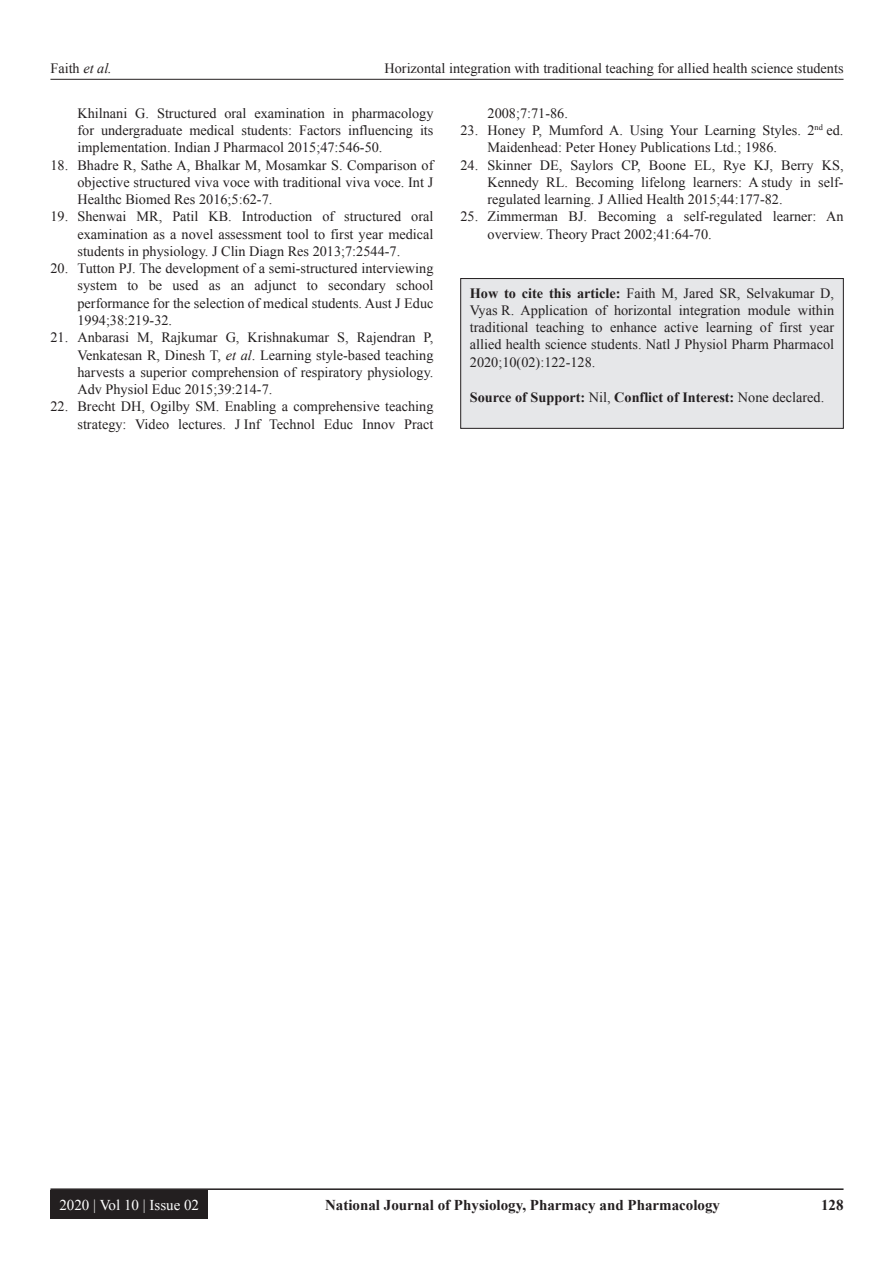
<style>
.page{position:relative;width:894px;height:1263px;background:#fff}
.page>*{position:absolute;margin:0;border:0;box-sizing:border-box;transform-origin:0 0}
.t1{font:700 15px "Times New Roman";color:#231f20}
.t2{font:15px "Times New Roman";color:#fff}
.REF{font:14.25px/17.2px "Times New Roman";color:#231f20;text-align:justify}
.HTC{font:14.25px/17.2px "Times New Roman";color:#231f20;text-align:justify}
.HTC-2{font:700 14.25px "Times New Roman";color:#231f20}
.s1{font-style:italic}
.s2{font-weight:700}
.s3{font-weight:400}
</style>
<div class="page">
<hr style="left:50px;top:79px;width:793px;height:1px;background:#231f20">
<hr style="left:50px;top:1188px;width:793px;height:1px;background:#231f20">
<div style="left:50px;top:1190px;width:158px;height:28px;background:#231f20"></div>
<div style="left:460px;top:278px;width:383px;height:150px;background:#e6e7e9"></div>
<div style="left:460px;top:278px;width:383px;height:150px;border:1px solid #231f20"></div>
<p class="HTC" style="left:50px;top:59px;width:63px">Faith <span class="s1">et al.</span></p>
<p class="HTC" style="left:384px;top:59px;width:460px">Horizontal integration with traditional teaching for allied health science students</p>
<p class="REF" style="left:77px;top:104px;width:357px">Khilnani G. Structured oral examination in pharmacology for undergraduate medical students: Factors influencing its implementation. Indian J Pharmacol 2015;47:546-50.</p>
<p class="REF" style="left:77px;top:156px;width:357px;text-indent:-27px">18. Bhadre R, Sathe A, Bhalkar M, Mosamkar S. Comparison of objective structured viva voce with traditional viva voce. Int J Healthc Biomed Res 2016;5:62-7.</p>
<p class="REF" style="left:77px;top:208px;width:357px;text-indent:-27px">19. Shenwai MR, Patil KB. Introduction of structured oral examination as a novel assessment tool to first year medical students in physiology. J Clin Diagn Res 2013;7:2544-7.</p>
<p class="REF" style="left:77px;top:259px;width:357px;text-indent:-27px">20. Tutton PJ. The development of a semi-structured interviewing system to be used as an adjunct to secondary school performance for the selection of medical students. Aust J Educ 1994;38:219-32.</p>
<p class="REF" style="left:77px;top:328px;width:357px;text-indent:-27px">21. Anbarasi M, Rajkumar G, Krishnakumar S, Rajendran P, Venkatesan R, Dinesh T, <span class="s1">et al</span>. Learning style-based teaching harvests a superior comprehension of respiratory physiology.<br>Adv Physiol Educ 2015;39:214-7.</p>
<p class="REF" style="left:50px;top:397px;width:384px;text-align:right">22. Brecht DH, Ogilby SM. Enabling a comprehensive teaching strategy: Video lectures. J Inf Technol Educ Innov Pract</p>
<p class="REF" style="left:487px;top:104px;width:82px">2008;7:71-86.</p>
<p class="REF" style="left:487px;top:121px;width:357px;text-indent:-27px">23. Honey P, Mumford A. Using Your Learning Styles. 2<sup>nd</sup> ed.<br>Maidenhead: Peter Honey Publications Ltd.; 1986.</p>
<p class="REF" style="left:487px;top:156px;width:357px;text-indent:-27px">24. Skinner DE, Saylors CP, Boone EL, Rye KJ, Berry KS, Kennedy RL. Becoming lifelong learners: A study in self&shy;regulated learning. J Allied Health 2015;44:177-82.</p>
<p class="REF" style="left:487px;top:208px;width:357px;text-indent:-27px">25. Zimmerman BJ. Becoming a self-regulated learner: An overview. Theory Pract 2002;41:64-70.</p>
<p class="HTC" style="left:469px;top:284px;width:365px"><span class="s2">How to cite this article:</span> Faith M, Jared SR, Selvakumar D, Vyas R. Application of horizontal integration module within traditional teaching to enhance active learning of first year allied health science students. Natl J Physiol Pharm Pharmacol 2020;10(02):122-128.</p>
<p class="HTC-2" style="left:469px;top:387px;width:356px">Source of Support: <span class="s3">Nil,</span> Conflict of Interest: <span class="s3">None declared.</span></p>
<p class="t2" style="left:59px;top:1193px;width:141px">2020 | Vol 10 | Issue 02</p>
<p class="t1" style="left:325px;top:1194px;width:396px">National Journal of Physiology, Pharmacy and Pharmacology</p>
<p class="t1" style="left:820px;top:1194px;width:24px">128</p>
</div>
